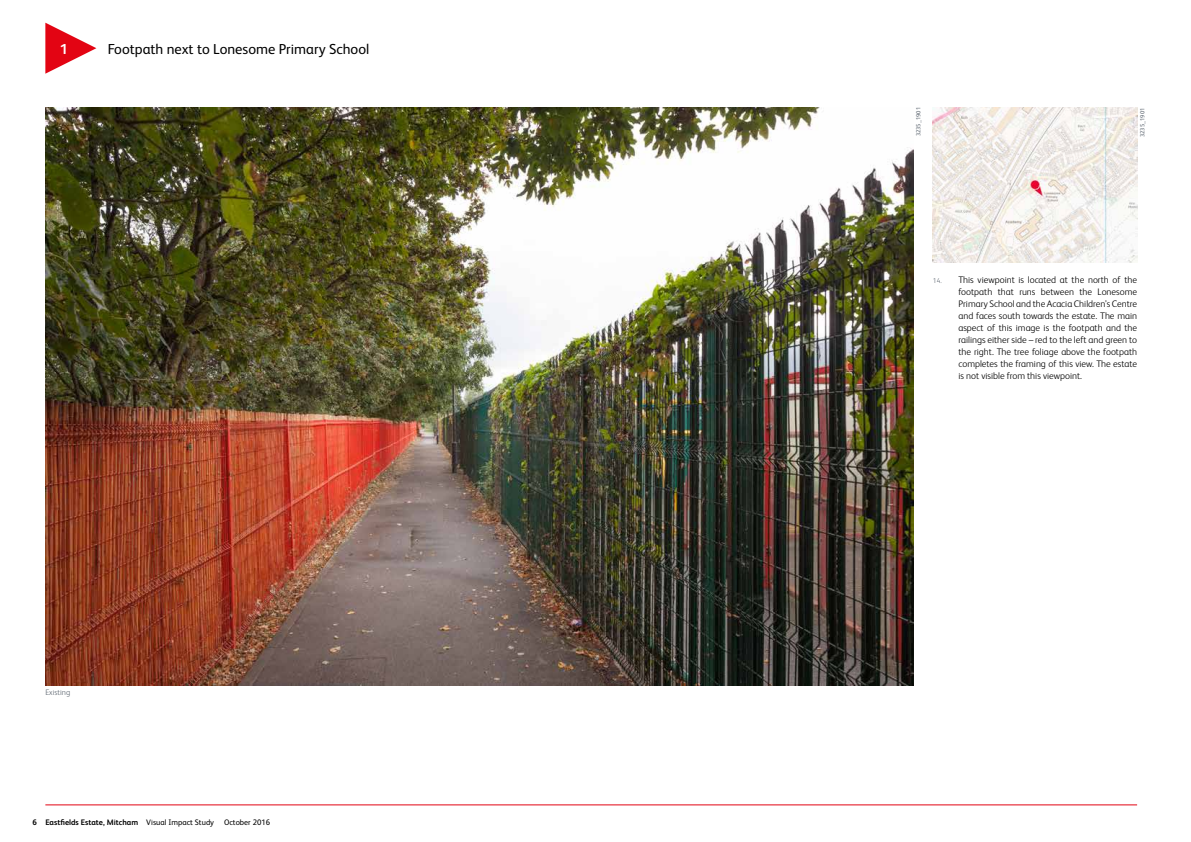
<style>
.page{position:relative;width:1191px;height:842px;background:#fff}
.page>*{position:absolute;margin:0;border:0;box-sizing:border-box;transform-origin:0 0}
.t1{font:14.5px "FS Albert Pro";color:#000}
.t2{font:700 14.5px "FS Albert Pro";color:#fff}
.t3{font:300 9.5px/12px "FS Albert Pro";color:#000;text-align:justify}
.t4{font:8px "FS Albert Pro";color:#000}
.t5{font:300 8px "FS Albert Pro";color:#5f6872}
.t6{font:6px "FS Albert Pro";color:#5f6872}
.s1{font-weight:700}
.s2{font-size:7px;color:#5f6872}
</style>
<div class="page">
<hr style="left:45px;top:805px;width:1092px;height:1px;background:#e30413">
<svg style="left:45px;top:23px;width:51px;height:51px"></svg>
<img style="left:45px;top:107px;width:868px;height:578px">
<img style="left:933px;top:107px;width:204px;height:156px">
<h1 class="t2" style="left:60px;top:39px;width:10px">1</h1>
<h1 class="t1" style="left:108px;top:38px;width:263px">Footpath next to Lonesome Primary School</h1>
<p class="t5" style="left:45px;top:687px;width:26px">Existing</p>
<p class="t4" style="left:32px;top:816px;width:239px"><span class="s1">6 Eastfields Estate, Mitcham</span> Visual Impact Study October 2016</p>
<p class="t6" style="left:914px;top:136px;width:31px;rotate:-90deg">3235_1901</p>
<p class="t6" style="left:1138px;top:137px;width:31px;rotate:-90deg">3235_1901</p>
<p class="t3" style="left:958px;top:273px;width:180px;text-indent:-26px"><span class="s2">14.</span> This viewpoint is located at the north of the footpath that runs between the Lonesome Primary School and the Acacia Children’s Centre and faces south towards the estate. The main aspect of this image is the footpath and the railings either side – red to the left and green to the right. The tree foliage above the footpath completes the framing of this view. The estate is not visible from this viewpoint.</p>
</div>
